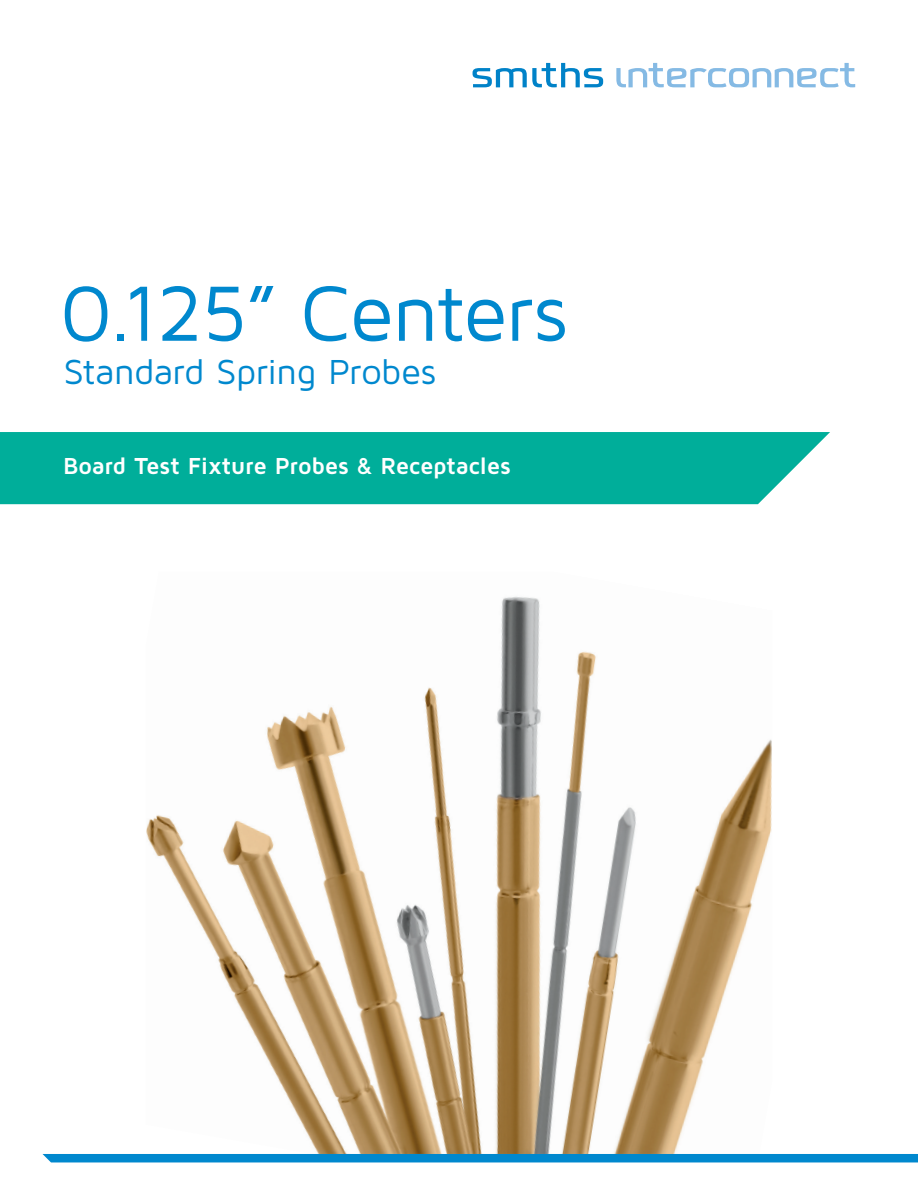
<style>
.page{position:relative;width:918px;height:1188px;background:#fff}
.page>*{position:absolute;margin:0;border:0;box-sizing:border-box;transform-origin:0 0}
.t1{font:81px "Maven Pro";letter-spacing:-.025em;color:#0088ce}
.t2{font:36px "Maven Pro";letter-spacing:-.015em;color:#0088ce}
.t3{font:700 24px "Maven Pro";letter-spacing:-.01em;color:#fff}
</style>
<div class="page">
<img style="left:146px;top:596px;width:626px;height:558px">
<div style="left:0;top:432px;width:830px;height:72px;background:#00ae9a"></div>
<div style="left:43px;top:1154px;width:875px;height:8px;background:#0088ce"></div>
<svg style="left:473px;top:63px;width:130px;height:24px"></svg>
<svg style="left:616px;top:63px;width:239px;height:24px"></svg>
<h1 class="t1" style="left:60px;top:263px;width:510px">0.125” Centers</h1>
<h2 class="t2" style="left:64px;top:349px;width:374px">Standard Spring Probes</h2>
<p class="t3" style="left:63px;top:451px;width:449px">Board Test Fixture Probes &amp; Receptacles</p>
</div>
